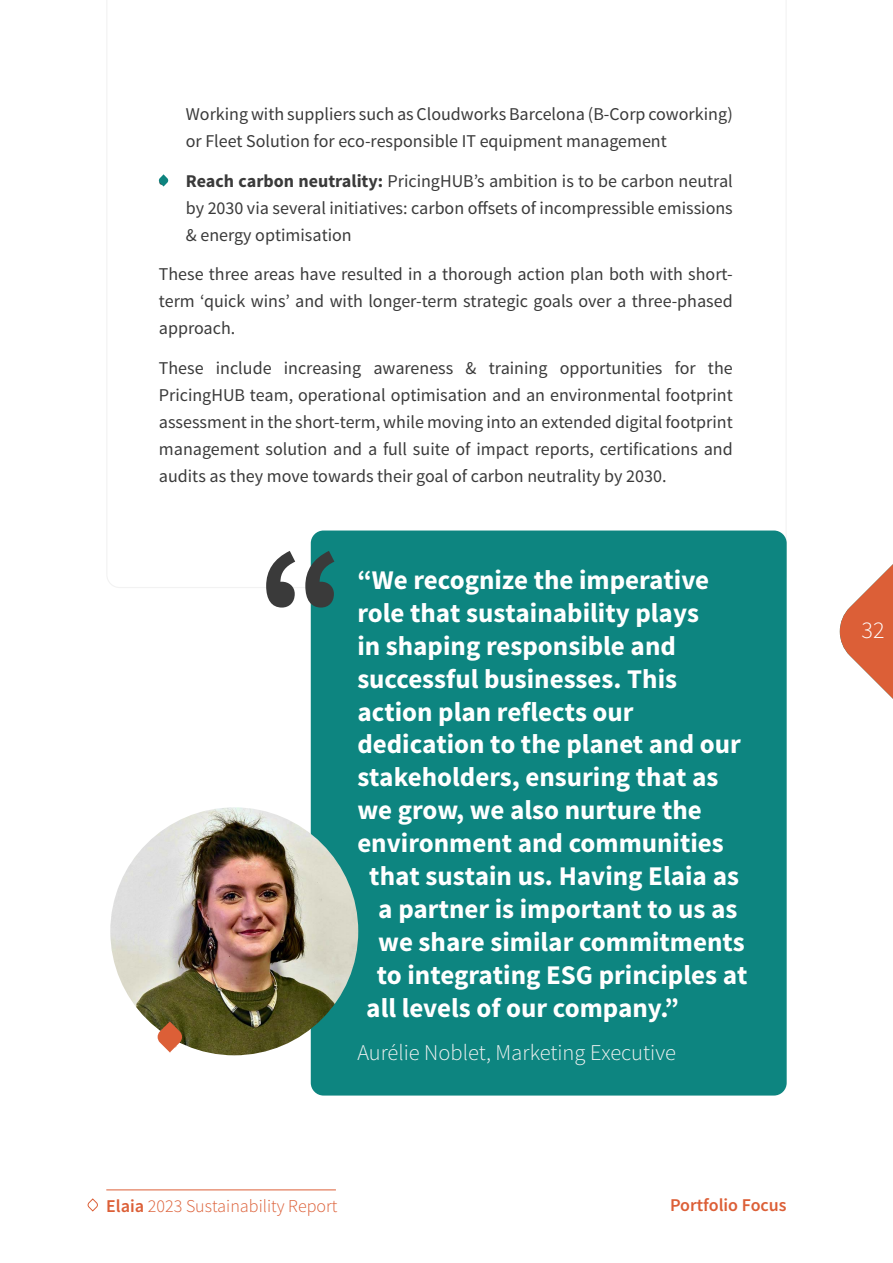
<style>
.page{position:relative;width:893px;height:1263px;background:#fff}
.page>*{position:absolute;margin:0;border:0;box-sizing:border-box;transform-origin:0 0}
.t1{font:700 27px "Source Sans Pro";color:#fff}
.t2{font:300 24px "Source Sans Pro";color:#fff}
.t3{font:300 22.5px "Source Sans Pro";color:#f2f2f2}
.t4{font:18px/27px "Source Sans Pro";color:#3a3a3a;text-align:justify}
.t5{font:300 18px "Source Sans Pro";color:#dc5f37}
.t6{font:600 18px "Source Sans Pro";color:#dc5f37}
.s1{font-weight:700}
.s2{font-weight:600}
</style>
<div class="page">
<svg style="left:840px;top:564px;width:53px;height:135px"></svg>
<svg style="left:87px;top:1198px;width:11px;height:14px"></svg>
<hr style="left:106px;top:1189px;width:230px;height:1px;background:#dc5f37">
<div style="left:311px;top:530px;width:476px;height:565px;background:#0d8580;border-radius:13px"></div>
<svg style="left:266px;top:551px;width:68px;height:56px"></svg>
<img style="left:110px;top:807px;width:248px;height:248px;border-radius:124px">
<svg style="left:158px;top:1021px;width:24px;height:31px"></svg>
<svg style="left:159px;top:174px;width:9px;height:13px"></svg>
<p class="t4" style="left:186px;top:101px;width:548px">Working with suppliers such as Cloudworks Barcelona (B-Corp coworking) or Fleet Solution for eco-responsible IT equipment management</p>
<p class="t4" style="left:186px;top:167px;width:548px;text-indent:-27px"><span class="s1">• Reach carbon neutrality:</span> PricingHUB’s ambition is to be carbon neutral by 2030 via several initiatives: carbon offsets of incompressible emissions &amp; energy optimisation</p>
<p class="t4" style="left:159px;top:261px;width:575px">These three areas have resulted in a thorough action plan both with short&shy;term ‘quick wins’ and with longer-term strategic goals over a three-phased approach.</p>
<p class="t4" style="left:159px;top:355px;width:575px">These include increasing awareness &amp; training opportunities for the PricingHUB team, operational optimisation and an environmental footprint assessment in the short-term, while moving into an extended digital footprint management solution and a full suite of impact reports, certifications and audits as they move towards their goal of carbon neutrality by 2030.</p>
<h1 class="t1" style="left:357px;top:562px;width:353px">“We recognize the imperative</h1>
<h1 class="t1" style="left:357px;top:595px;width:343px">role that sustainability plays</h1>
<h1 class="t1" style="left:357px;top:628px;width:320px">in shaping responsible and</h1>
<h1 class="t1" style="left:357px;top:661px;width:321px">successful businesses. This</h1>
<h1 class="t1" style="left:357px;top:694px;width:278px">action plan reflects our</h1>
<h1 class="t1" style="left:357px;top:727px;width:385px">dedication to the planet and our</h1>
<h1 class="t1" style="left:357px;top:760px;width:363px">stakeholders, ensuring that as</h1>
<h1 class="t1" style="left:357px;top:793px;width:346px">we grow, we also nurture the</h1>
<h1 class="t1" style="left:357px;top:826px;width:368px">environment and communities</h1>
<h1 class="t1" style="left:369px;top:859px;width:371px">that sustain us. Having Elaia as</h1>
<h1 class="t1" style="left:378px;top:892px;width:361px">a partner is important to us as</h1>
<h1 class="t1" style="left:378px;top:925px;width:368px">we share similar commitments</h1>
<h1 class="t1" style="left:377px;top:958px;width:372px">to integrating ESG principles at</h1>
<h1 class="t1" style="left:366px;top:991px;width:314px">all levels of our company.”</h1>
<p class="t3" style="left:357px;top:1039px;width:320px">Aurélie Noblet, Marketing Executive</p>
<p class="t5" style="left:106px;top:1195px;width:233px"><span class="s2">Elaia</span> 2023 Sustainability Report</p>
<p class="t6" style="left:670px;top:1194px;width:118px">Portfolio Focus</p>
<h2 class="t2" style="left:862px;top:615px;width:24px">32</h2>
</div>
